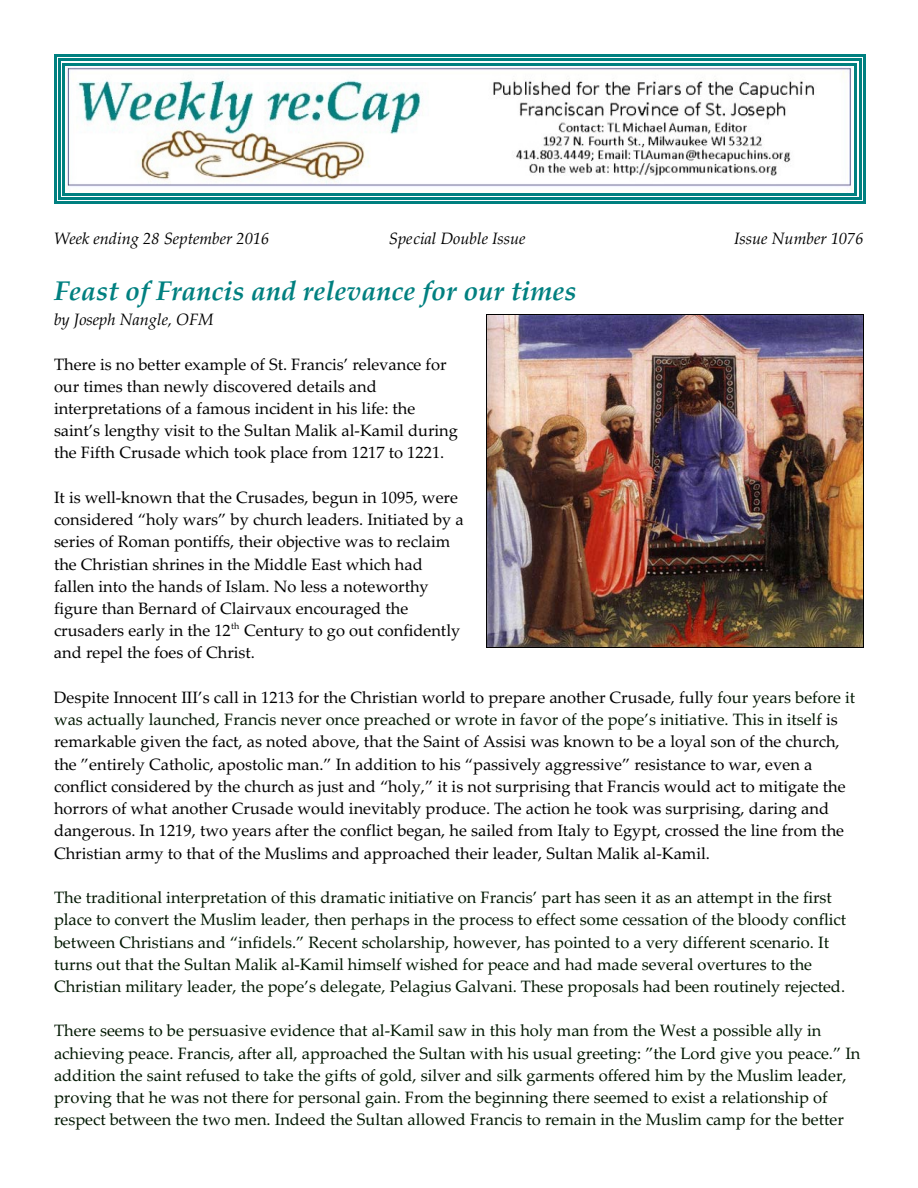
<style>
.page{position:relative;width:918px;height:1188px;background:#fff}
.page>*{position:absolute;margin:0;border:0;box-sizing:border-box;transform-origin:0 0}
.t1{font:italic 700 27px "Palatino Linotype";color:#008080}
.t2{font:16.5px/22.2px "Palatino Linotype";color:#000}
.t3{font:16.5px/22.2px "Palatino Linotype";color:#001700}
.t4{font:italic 16.5px "Palatino Linotype";color:#000}
.s1{color:#001700}
</style>
<div class="page">
<img style="left:486px;top:314px;width:378px;height:334px">
<img style="left:65px;top:66px;width:788px;height:124px">
<hr style="left:62px;top:63px;width:3px;height:132px;background:#008080">
<hr style="left:854px;top:63px;width:3px;height:132px;background:#008080">
<hr style="left:62px;top:63px;width:795px;height:3px;background:#008080">
<hr style="left:62px;top:193px;width:795px;height:2px;background:#008080">
<hr style="left:58px;top:58px;width:3px;height:142px;background:#008080">
<hr style="left:859px;top:58px;width:2px;height:142px;background:#008080">
<hr style="left:58px;top:58px;width:803px;height:3px;background:#008080">
<hr style="left:58px;top:197px;width:803px;height:3px;background:#008080">
<hr style="left:54px;top:54px;width:3px;height:150px;background:#008080">
<hr style="left:863px;top:54px;width:3px;height:150px;background:#008080">
<hr style="left:54px;top:54px;width:812px;height:3px;background:#008080">
<hr style="left:54px;top:201px;width:812px;height:3px;background:#008080">
<p class="t4" style="left:54px;top:232px;width:217px">Week ending 28 September 2016</p>
<p class="t4" style="left:389px;top:232px;width:138px">Special Double Issue</p>
<p class="t4" style="left:734px;top:232px;width:131px">Issue Number 1076</p>
<h1 class="t1" style="left:54px;top:280px;width:524px">Feast of Francis and relevance for our times</h1>
<p class="t4" style="left:54px;top:313px;width:161px">by Joseph Nangle, OFM</p>
<p class="t2" style="left:54px;top:355px;width:405px">There is no better example of St. Francis’ relevance for our times than newly discovered details and interpretations of a famous incident in his life: the saint’s lengthy visit to the Sultan Malik al-Kamil during the Fifth Crusade which took place from 1217 to 1221.</p>
<p class="t2" style="left:54px;top:488px;width:411px">It is well-known that the Crusades, begun in 1095, were considered “holy wars” by church leaders. Initiated by a series of Roman pontiffs, their objective was to reclaim the Christian shrines in the Middle East which had fallen into the hands of Islam. No less a noteworthy figure than Bernard of Clairvaux encouraged the crusaders early in the 12<sup>th</sup> Century to go out confidently and repel the foes of Christ.</p>
<p class="t2" style="left:54px;top:688px;width:803px">Despite Innocent III’s call in 1213 for the Christian world to prepare another Crusade, fully <span class="s1">four years before it was actually launched, Francis never once preached or wrote in favor of the pope’s initiative. This in itself</span> is remarkable given the fact, as noted above, that the Saint of Assisi was known to be a loyal son of the church, the ”entirely Catholic, apostolic man.” In addition to his “passively aggressive” resistance to war, even a conflict considered by the church as just and “holy,” it is not surprising that Francis would act to mitigate the horrors of what another Crusade would inevitably produce. The action he took was surprising, daring and dangerous. In 1219, two years after the conflict began, he sailed from Italy to Egypt, crossed the line from the Christian army to that of the Muslims and approached their leader, Sultan Malik al-Kamil.</p>
<p class="t3" style="left:54px;top:888px;width:794px">The traditional interpretation of this dramatic initiative on Francis’ part has seen it as an attempt in the first place to convert the Muslim leader, then perhaps in the process to effect some cessation of the bloody conflict between Christians and “infidels.” Recent scholarship, however, has pointed to a very different scenario. It turns out that the Sultan Malik al-Kamil himself wished for peace and had made several overtures to the Christian military leader, the pope’s delegate, Pelagius Galvani. These proposals had been routinely rejected.</p>
<p class="t3" style="left:54px;top:1022px;width:808px">There seems to be persuasive evidence that al-Kamil saw in this holy man from the West a possible ally in achieving peace. Francis, after all, approached the Sultan with his usual greeting: ”the Lord give you peace.” In addition the saint refused to take the gifts of gold, silver and silk garments offered him by the Muslim leader, proving that he was not there for personal gain. From the beginning there seemed to exist a relationship of respect between the two men. Indeed the Sultan allowed Francis to remain in the Muslim camp for the better</p>
</div>
